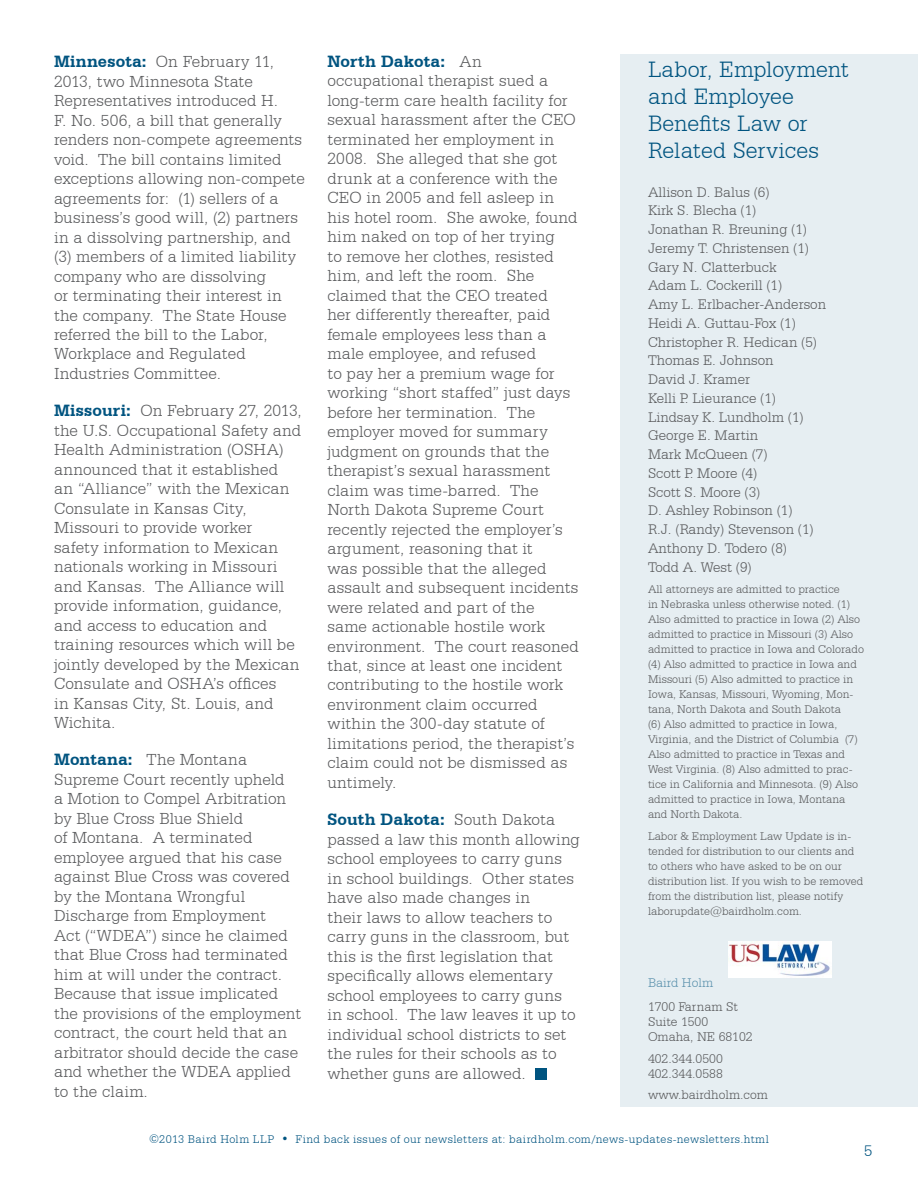
<style>
.page{position:relative;width:918px;height:1188px;background:#fff}
.page>*{position:absolute;margin:0;border:0;box-sizing:border-box;transform-origin:0 0}
.t1{font:300 24px/27px "Serifa BT";letter-spacing:-.005em;color:#005480}
.t2{font:300 17.25px/19.5px "Serifa BT";letter-spacing:.005em;color:#58595b}
.t3{font:300 16.5px "Serifa BT";color:#005480}
.t4{font:300 15px/18.8px "Serifa BT";color:#58595b}
.t5{font:300 13.5px/15px "Serifa BT";color:#58595b}
.t6{font:300 13.5px "Serifa BT";color:#5990ac}
.t7{font:300 12px/15px "Serifa BT";color:#58595b}
.t8{font:300 12px "Serifa BT";letter-spacing:.035em;color:#005480}
.s1{font-weight:700;color:#005480}
</style>
<div class="page">
<div style="left:620px;top:54px;width:297px;height:1053px;background:#e6eef2"></div>
<div style="left:535px;top:1068px;width:12px;height:12px;background:#005480"></div>
<img style="left:728px;top:941px;width:103px;height:37px">
<p class="t2" style="left:54px;top:52px;width:252px"><span class="s1">Minnesota:</span> On February 11,<br>2013, two Minnesota State<br>Representatives introduced H.<br>F. No. 506, a bill that generally renders non-compete agreements void. The bill contains limited exceptions allowing non-compete agreements for: (1) sellers of a business’s good will, (2) partners in a dissolving partnership, and (3) members of a limited liability company who are dissolving<br>or terminating their interest in the company. The State House referred the bill to the Labor,<br>Workplace and Regulated<br>Industries Committee.</p>
<p class="t2" style="left:54px;top:401px;width:249px"><span class="s1">Missouri:</span> On February 27, 2013, the U.S. Occupational Safety and<br>Health Administration (OSHA) announced that it established<br>an “Alliance” with the Mexican<br>Consulate in Kansas City,<br>Missouri to provide worker<br>safety information to Mexican nationals working in Missouri and Kansas. The Alliance will provide information, guidance, and access to education and training resources which will be jointly developed by the Mexican<br>Consulate and OSHA’s offices<br>in Kansas City, St. Louis, and<br>Wichita.</p>
<p class="t2" style="left:54px;top:750px;width:249px"><span class="s1">Montana:</span> The Montana<br>Supreme Court recently upheld<br>a Motion to Compel Arbitration by Blue Cross Blue Shield<br>of Montana. A terminated employee argued that his case against Blue Cross was covered by the Montana Wrongful<br>Discharge from Employment<br>Act (“WDEA”) since he claimed that Blue Cross had terminated him at will under the contract.<br>Because that issue implicated the provisions of the employment contract, the court held that an arbitrator should decide the case and whether the WDEA applied to the claim.</p>
<p class="t2" style="left:327px;top:51px;width:253px"><span class="s1">North Dakota:</span> An occupational therapist sued a long-term care health facility for sexual harassment after the CEO terminated her employment in<br>2008. She alleged that she got drunk at a conference with the<br>CEO in 2005 and fell asleep in his hotel room. She awoke, found him naked on top of her trying<br>to remove her clothes, resisted him, and left the room. She claimed that the CEO treated<br>her differently thereafter, paid female employees less than a male employee, and refused<br>to pay her a premium wage for working “short staffed” just days before her termination. The employer moved for summary judgment on grounds that the therapist’s sexual harassment claim was time-barred. The<br>North Dakota Supreme Court recently rejected the employer’s argument, reasoning that it<br>was possible that the alleged assault and subsequent incidents were related and part of the<br>same actionable hostile work environment. The court reasoned that, since at least one incident contributing to the hostile work environment claim occurred within the 300-day statute of limitations period, the therapist’s claim could not be dismissed as untimely.</p>
<p class="t2" style="left:327px;top:810px;width:254px"><span class="s1">South Dakota:</span> South Dakota passed a law this month allowing school employees to carry guns in school buildings. Other states have also made changes in<br>their laws to allow teachers to carry guns in the classroom, but this is the first legislation that specifically allows elementary school employees to carry guns in school. The law leaves it up to individual school districts to set the rules for their schools as to whether guns are allowed.</p>
<h1 class="t1" style="left:648px;top:55px;width:202px">Labor, Employment and Employee<br>Benefits Law or<br>Related Services</h1>
<p class="t4" style="left:648px;top:182px;width:180px">Allison D. Balus (6)<br>Kirk S. Blecha (1)<br>Jonathan R. Breuning (1)<br>Jeremy T. Christensen (1)<br>Gary N. Clatterbuck<br>Adam L. Cockerill (1)<br>Amy L. Erlbacher-Anderson<br>Heidi A. Guttau-Fox (1)<br>Christopher R. Hedican (5)<br>Thomas E. Johnson<br>David J. Kramer<br>Kelli P. Lieurance (1)<br>Lindsay K. Lundholm (1)<br>George E. Martin<br>Mark McQueen (7)<br>Scott P. Moore (4)<br>Scott S. Moore (3)<br>D. Ashley Robinson (1)<br>R.J. (Randy) Stevenson (1)<br>Anthony D. Todero (8)<br>Todd A. West (9)</p>
<p class="t7" style="left:648px;top:582px;width:217px">All attorneys are admitted to practice<br>in Nebraska unless otherwise noted. (1)<br>Also admitted to practice in Iowa (2) Also admitted to practice in Missouri (3) Also admitted to practice in Iowa and Colorado (4) Also admitted to practice in Iowa and Missouri (5) Also admitted to practice in Iowa, Kansas, Missouri, Wyoming, Mon&shy;tana, North Dakota and South Dakota<br>(6) Also admitted to practice in Iowa, Virginia, and the District of Columbia (7)<br>Also admitted to practice in Texas and West Virginia. (8) Also admitted to prac&shy;tice in California and Minnesota. (9) Also admitted to practice in Iowa, Montana and North Dakota.</p>
<p class="t7" style="left:648px;top:829px;width:217px">Labor &amp; Employment Law Update is in&shy;tended for distribution to our clients and to others who have asked to be on our distribution list. If you wish to be removed from the distribution list, please notify laborupdate@bairdholm.com.</p>
<p class="t6" style="left:648px;top:974px;width:67px">Baird Holm</p>
<p class="t5" style="left:648px;top:999px;width:106px">1700 Farnam St<br>Suite 1500<br>Omaha, NE 68102</p>
<p class="t5" style="left:648px;top:1051px;width:76px">402.344.0500<br>402.344.0588</p>
<p class="t5" style="left:648px;top:1087px;width:122px">www.bairdholm.com</p>
<p class="t4" style="left:648px;top:1006px;width:85px">402.344.0500<br>402.344.0588</p>
<p class="t4" style="left:648px;top:1050px;width:135px">www.bairdholm.com</p>
<p class="t8" style="left:149px;top:1132px;width:621px">©2013 Baird Holm LLP • Find back issues of our newsletters at: bairdholm.com/news-updates-newsletters.html</p>
<p class="t3" style="left:864px;top:1141px;width:10px">5</p>
</div>
